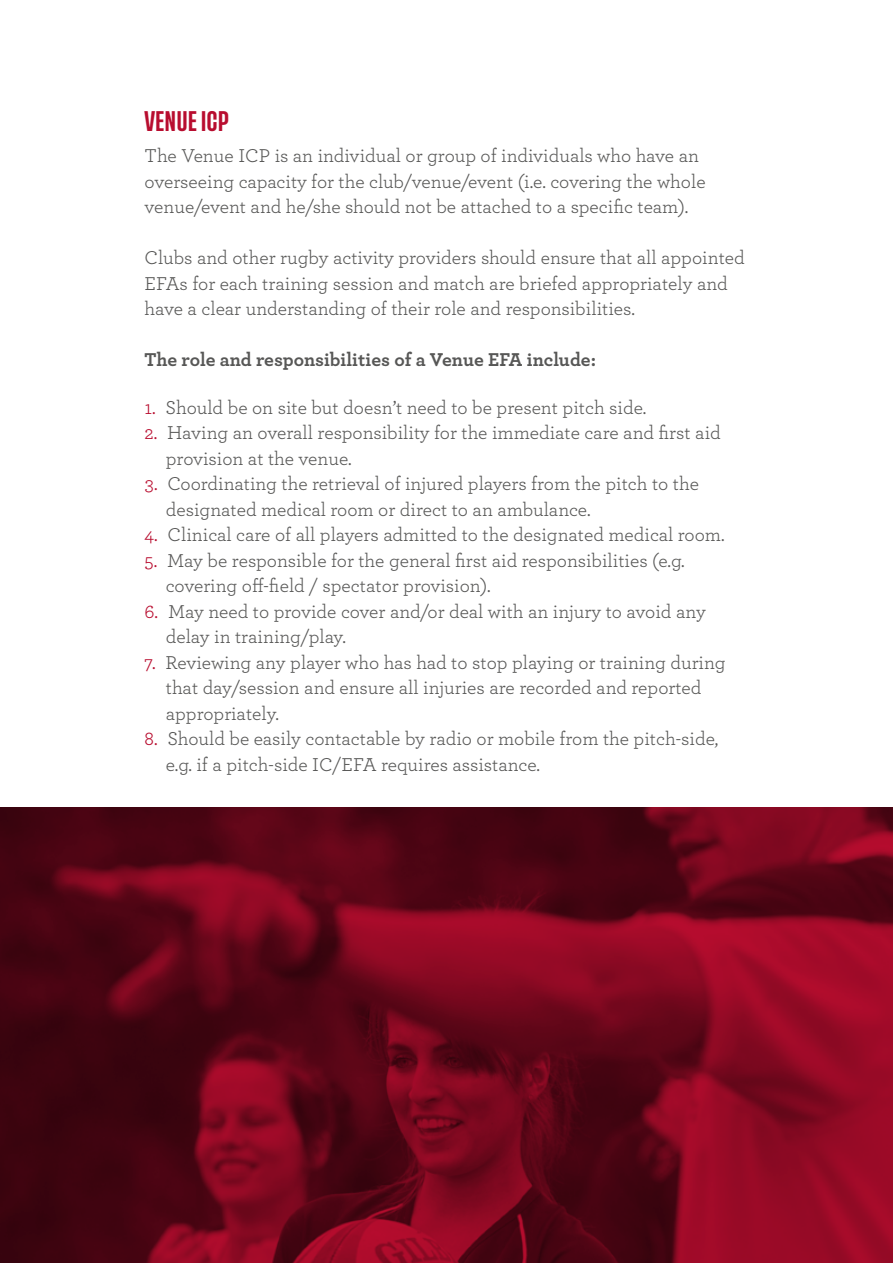
<style>
.page{position:relative;width:893px;height:1263px;background:#fff}
.page>*{position:absolute;margin:0;border:0;box-sizing:border-box;transform-origin:0 0}
.heading_2{font:500 21px "Tusker Grotesk 5500";color:#b80d2f}
.body{font:19.5px/25.5px "Archer";color:#575756}
.body-2{font:700 19.5px "Archer";color:#575756}
.s1{color:#b80d2f}
</style>
<div class="page">
<img style="left:0;top:808px;width:893px;height:455px">
<p class="heading_2" style="left:145px;top:108px;width:86px">VENUE ICP</p>
<p class="body" style="left:145px;top:142px;width:563px">The Venue ICP is an individual or group of individuals who have an overseeing capacity for the club/venue/event (i.e. covering the whole venue/event and he/she should not be attached to a specific team).</p>
<p class="body" style="left:145px;top:244px;width:602px">Clubs and other rugby activity providers should ensure that all appointed<br>EFAs for each training session and match are briefed appropriately and have a clear understanding of their role and responsibilities.</p>
<p class="body-2" style="left:145px;top:345px;width:453px">The role and responsibilities of a Venue EFA include:</p>
<p class="body" style="left:145px;top:393px;width:503px"><span class="s1">1.</span> Should be on site but doesn’t need to be present pitch side.</p>
<p class="body" style="left:166px;top:419px;width:556px;text-indent:-21px"><span class="s1">2.</span> Having an overall responsibility for the immediate care and first aid provision at the venue.</p>
<p class="body" style="left:166px;top:470px;width:535px;text-indent:-21px"><span class="s1">3.</span> Coordinating the retrieval of injured players from the pitch to the designated medical room or direct to an ambulance.</p>
<p class="body" style="left:145px;top:521px;width:582px"><span class="s1">4.</span> Clinical care of all players admitted to the designated medical room.</p>
<p class="body" style="left:166px;top:546px;width:520px;text-indent:-21px"><span class="s1">5.</span> May be responsible for the general first aid responsibilities (e.g. covering off-field / spectator provision).</p>
<p class="body" style="left:166px;top:597px;width:542px;text-indent:-21px"><span class="s1">6.</span> May need to provide cover and/or deal with an injury to avoid any delay in training/play.</p>
<p class="body" style="left:166px;top:648px;width:561px;text-indent:-21px"><span class="s1">7.</span> Reviewing any player who has had to stop playing or training during that day/session and ensure all injuries are recorded and reported appropriately.</p>
<p class="body" style="left:166px;top:725px;width:554px;text-indent:-21px"><span class="s1">8.</span> Should be easily contactable by radio or mobile from the pitch-side, e.g. if a pitch-side IC/EFA requires assistance.</p>
</div>
